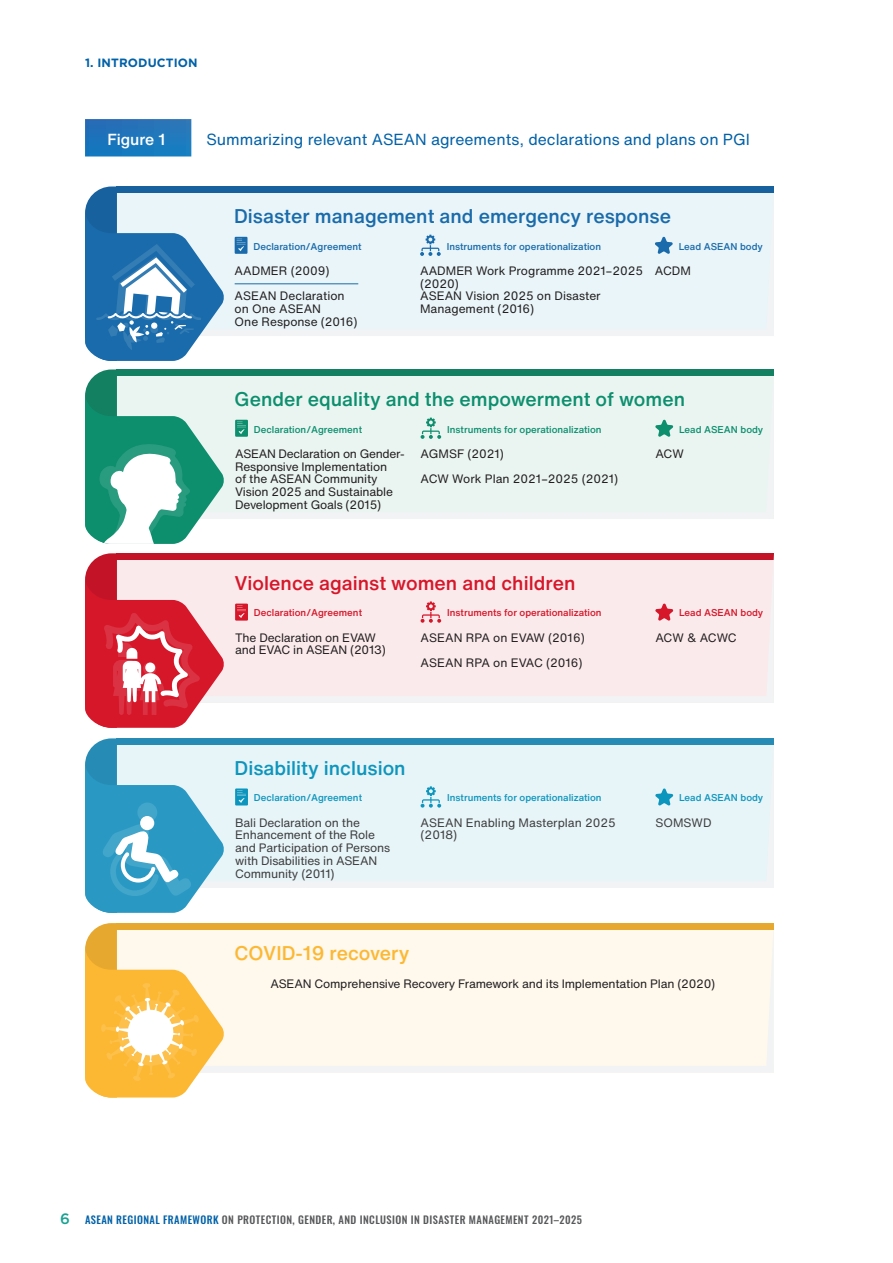
<style>
.page{position:relative;width:893px;height:1263px;background:#fff}
.page>*{position:absolute;margin:0;border:0;box-sizing:border-box;transform-origin:0 0}
.t1{font:500 19.5px "Helvetica Now Text";color:#0d8f6e}
.t2{font:500 19.5px "Helvetica Now Text";color:#1a6bab}
.t3{font:500 19.5px "Helvetica Now Text";color:#d61729}
.t4{font:500 19.5px "Helvetica Now Text";color:#0d96bd}
.t5{font:500 19.5px "Helvetica Now Text";color:#fcb833}
.t6{font:15.75px "Helvetica Now Text";color:#0061a8}
.t7{font:500 15.75px "Helvetica Now Text";color:#fff}
.t8{font:12px/12.8px "Helvetica Now Text";letter-spacing:-.015em;color:#231f20}
.t9{font:12px/12.8px "Helvetica Now Text";letter-spacing:-.015em;color:#3e3e3f}
.t10{font:700 12px "Gotham";letter-spacing:.01em;color:#0061a8}
.t11{font:500 10.5px "Oswald";letter-spacing:.04em;color:#57585a}
.t12{font:500 9.75px "Helvetica Now Text";color:#0d8f6e}
.t13{font:500 9.75px "Helvetica Now Text";color:#0d96bd}
.t14{font:500 9.75px "Helvetica Now Text";color:#1a6bab}
.t15{font:500 9.75px "Helvetica Now Text";color:#d61729}
.s1{font-family:"Gotham";font-size:15px;color:#19a292}
.s2{color:#0061a8}
</style>
<div class="page">
<div style="left:224px;top:376px;width:550px;height:143px;background:#eaf5f2"></div>
<svg style="left:235px;top:420px;width:13px;height:17px"></svg>
<svg style="left:421px;top:418px;width:20px;height:21px"></svg>
<div style="left:117px;top:369px;width:657px;height:7px;background:#128061"></div>
<div style="left:224px;top:739px;width:550px;height:149px;background:#e7f4f8"></div>
<div style="left:116px;top:739px;width:657px;height:6px;background:#268cb5"></div>
<div style="left:224px;top:923px;width:550px;height:150px;background:#fef8ed"></div>
<div style="left:116px;top:923px;width:657px;height:7px;background:#e6a82e"></div>
<svg style="left:85px;top:119px;width:106px;height:37px;background:#1e76bb"></svg>
<svg style="left:235px;top:788px;width:13px;height:17px"></svg>
<svg style="left:421px;top:786px;width:20px;height:22px"></svg>
<svg style="left:655px;top:419px;width:19px;height:18px"></svg>
<svg style="left:655px;top:788px;width:19px;height:18px"></svg>
<svg style="left:85px;top:923px;width:139px;height:174px"></svg>
<svg style="left:85px;top:738px;width:139px;height:175px;background:#6fb9d5"></svg>
<div style="left:140px;top:816px;width:14px;height:14px;background:#fff;border-radius:50%"></div>
<div style="left:224px;top:193px;width:550px;height:143px;background:#e9f5f9"></div>
<div style="left:117px;top:186px;width:657px;height:7px;background:#17619e"></div>
<svg style="left:85px;top:186px;width:139px;height:175px"></svg>
<svg style="left:235px;top:237px;width:12px;height:17px"></svg>
<svg style="left:420px;top:235px;width:21px;height:21px"></svg>
<svg style="left:654px;top:236px;width:19px;height:18px"></svg>
<hr style="left:235px;top:283px;width:123px;height:1px;background:#1a6bab">
<svg style="left:224px;top:553px;width:550px;height:150px;background:#f7e0e2"></svg>
<svg style="left:235px;top:604px;width:13px;height:17px"></svg>
<svg style="left:421px;top:601px;width:20px;height:22px"></svg>
<svg style="left:655px;top:603px;width:19px;height:18px"></svg>
<svg style="left:85px;top:553px;width:139px;height:175px;background:#e26a76"></svg>
<svg style="left:85px;top:369px;width:139px;height:175px"></svg>
<p class="t10" style="left:85px;top:54px;width:114px">1. INTRODUCTION</p>
<p class="t7" style="left:108px;top:127px;width:60px">Figure 1</p>
<p class="t6" style="left:206px;top:127px;width:545px">Summarizing relevant ASEAN agreements, declarations and plans on PGI</p>
<p class="t2" style="left:234px;top:202px;width:438px">Disaster management and emergency response</p>
<p class="t14" style="left:253px;top:239px;width:110px">Declaration/Agreement</p>
<p class="t14" style="left:447px;top:239px;width:156px">Instruments for operationalization</p>
<p class="t14" style="left:679px;top:239px;width:86px">Lead ASEAN body</p>
<p class="t8" style="left:235px;top:264px;width:96px">AADMER (2009)</p>
<p class="t8" style="left:235px;top:289px;width:124px">ASEAN Declaration on One ASEAN<br>One Response (2016)</p>
<p class="t8" style="left:420px;top:264px;width:224px">AADMER Work Programme 2021–2025</p>
<p class="t8" style="left:420px;top:277px;width:40px">(2020)</p>
<p class="t8" style="left:420px;top:289px;width:182px">ASEAN Vision 2025 on Disaster<br>Management (2016)</p>
<p class="t8" style="left:655px;top:264px;width:38px">ACDM</p>
<p class="t1" style="left:235px;top:385px;width:452px">Gender equality and the empowerment of women</p>
<p class="t12" style="left:254px;top:422px;width:110px">Declaration/Agreement</p>
<p class="t12" style="left:447px;top:422px;width:156px">Instruments for operationalization</p>
<p class="t12" style="left:679px;top:422px;width:86px">Lead ASEAN body</p>
<p class="t8" style="left:235px;top:447px;width:171px">ASEAN Declaration on Gender-<br>Responsive Implementation<br>of the ASEAN Community<br>Vision 2025 and Sustainable<br>Development Goals (2015)</p>
<p class="t8" style="left:421px;top:447px;width:85px">AGMSF (2021)</p>
<p class="t8" style="left:421px;top:472px;width:199px">ACW Work Plan 2021–2025 (2021)</p>
<p class="t8" style="left:655px;top:447px;width:30px">ACW</p>
<p class="t3" style="left:235px;top:568px;width:342px">Violence against women and children</p>
<p class="t15" style="left:254px;top:605px;width:110px">Declaration/Agreement</p>
<p class="t15" style="left:447px;top:605px;width:156px">Instruments for operationalization</p>
<p class="t15" style="left:679px;top:605px;width:86px">Lead ASEAN body</p>
<p class="t8" style="left:235px;top:631px;width:152px">The Declaration on EVAW and EVAC in ASEAN (2013)</p>
<p class="t8" style="left:421px;top:631px;width:166px">ASEAN RPA on EVAW (2016)</p>
<p class="t8" style="left:421px;top:656px;width:163px">ASEAN RPA on EVAC (2016)</p>
<p class="t4" style="left:235px;top:753px;width:173px">Disability inclusion</p>
<p class="t13" style="left:254px;top:790px;width:110px">Declaration/Agreement</p>
<p class="t13" style="left:447px;top:790px;width:156px">Instruments for operationalization</p>
<p class="t9" style="left:235px;top:815px;width:156px">Bali Declaration on the<br>Enhancement of the Role and Participation of Persons with Disabilities in ASEAN<br>Community (2011)</p>
<p class="t9" style="left:421px;top:815px;width:197px">ASEAN Enabling Masterplan 2025 (2018)</p>
<p class="t5" style="left:235px;top:938px;width:176px">COVID-19 recovery</p>
<p class="t8" style="left:655px;top:631px;width:83px">ACW &amp; ACWC</p>
<p class="t13" style="left:679px;top:790px;width:86px">Lead ASEAN body</p>
<p class="t9" style="left:655px;top:815px;width:58px">SOMSWD</p>
<p class="t8" style="left:270px;top:977px;width:446px">ASEAN Comprehensive Recovery Framework and its Implementation Plan (2020)</p>
<p class="t11" style="left:60px;top:1210px;width:523px"><span class="s1">6</span> <span class="s2">ASEAN REGIONAL FRAMEWORK</span> ON PROTECTION, GENDER, AND INCLUSION IN DISASTER MANAGEMENT 2021–2025</p>
</div>
